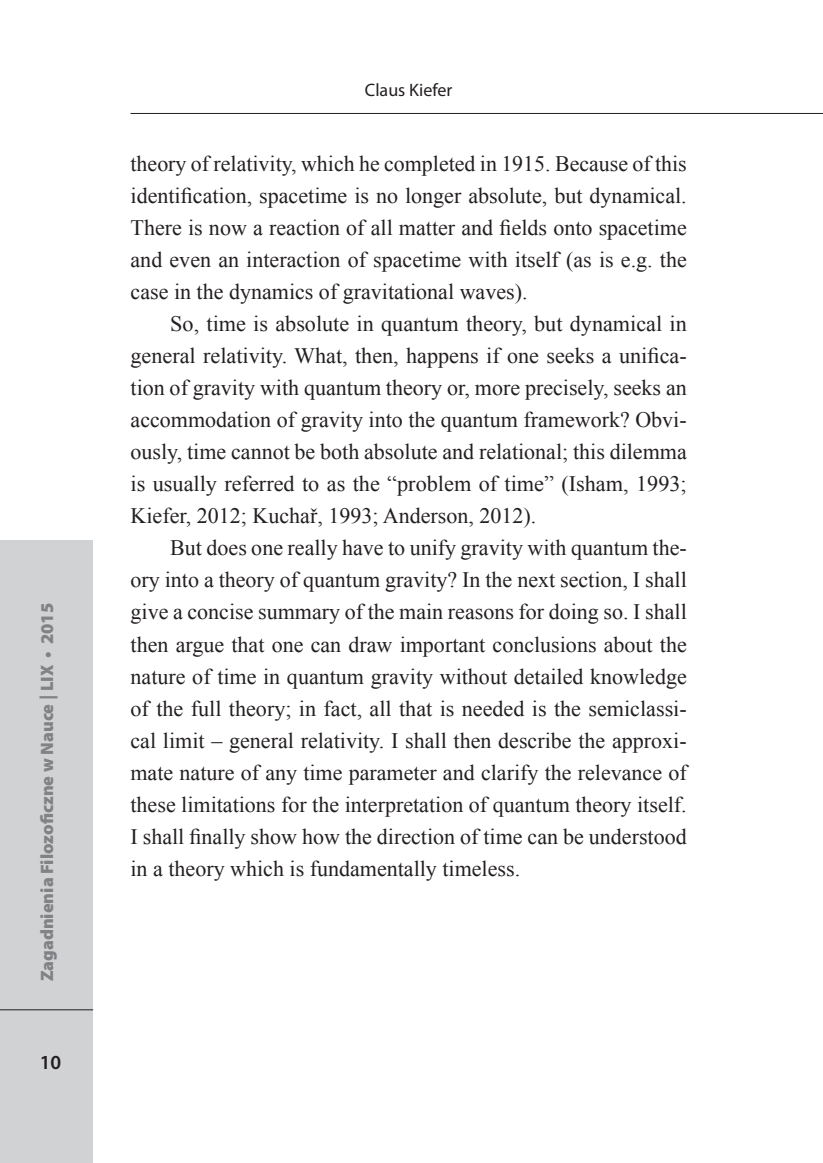
<style>
.page{position:relative;width:823px;height:1163px;background:#fff}
.page>*{position:absolute;margin:0;border:0;box-sizing:border-box;transform-origin:0 0}
.t1{font:22px/32px "Times New Roman";color:#231f20;text-align:justify}
.t2{font:600 20px "Myriad Pro";color:#231f20}
.t3{font:900 18px "Myriad Pro";color:#808285}
.t4{font:18px "Myriad Pro";color:#231f20}
</style>
<div class="page">
<div style="left:0;top:540px;width:93px;height:622px;background:#d1d2d4"></div>
<hr style="left:130px;top:113px;width:692px;height:1px;background:#231f20">
<hr style="left:0;top:1009px;width:93px;height:1px;background:#231f20">
<p class="t3" style="left:35px;top:981px;width:380px;rotate:-90deg">Zagadnienia Filozoficzne w Nauce | LIX • 2015</p>
<p class="t2" style="left:40px;top:1049px;width:23px">10</p>
<p class="t4" style="left:365px;top:79px;width:89px">Claus Kiefer</p>
<p class="t1" style="left:130px;top:147px;width:557px">theory of relativity, which he completed in 1915. Because of this identification, spacetime is no longer absolute, but dynamical.<br>There is now a reaction of all matter and fields onto spacetime and even an interaction of spacetime with itself (as is e.g. the case in the dynamics of gravitational waves).</p>
<p class="t1" style="left:130px;top:307px;width:557px;text-indent:40px">So, time is absolute in quantum theory, but dynamical in general relativity. What, then, happens if one seeks a unifica&shy;tion of gravity with quantum theory or, more precisely, seeks an accommodation of gravity into the quantum framework? Obvi&shy;ously, time cannot be both absolute and relational; this dilemma is usually referred to as the “problem of time” (Isham, 1993; Kiefer, 2012; Kuchař, 1993; Anderson, 2012).</p>
<p class="t1" style="left:130px;top:531px;width:557px;text-indent:40px">But does one really have to unify gravity with quantum the&shy;ory into a theory of quantum gravity? In the next section, I shall give a concise summary of the main reasons for doing so. I shall then argue that one can draw important conclusions about the nature of time in quantum gravity without detailed knowledge of the full theory; in fact, all that is needed is the semiclassi&shy;cal limit – general relativity. I shall then describe the approxi&shy;mate nature of any time parameter and clarify the relevance of these limitations for the interpretation of quantum theory itself.<br>I shall finally show how the direction of time can be understood in a theory which is fundamentally timeless.</p>
</div>
